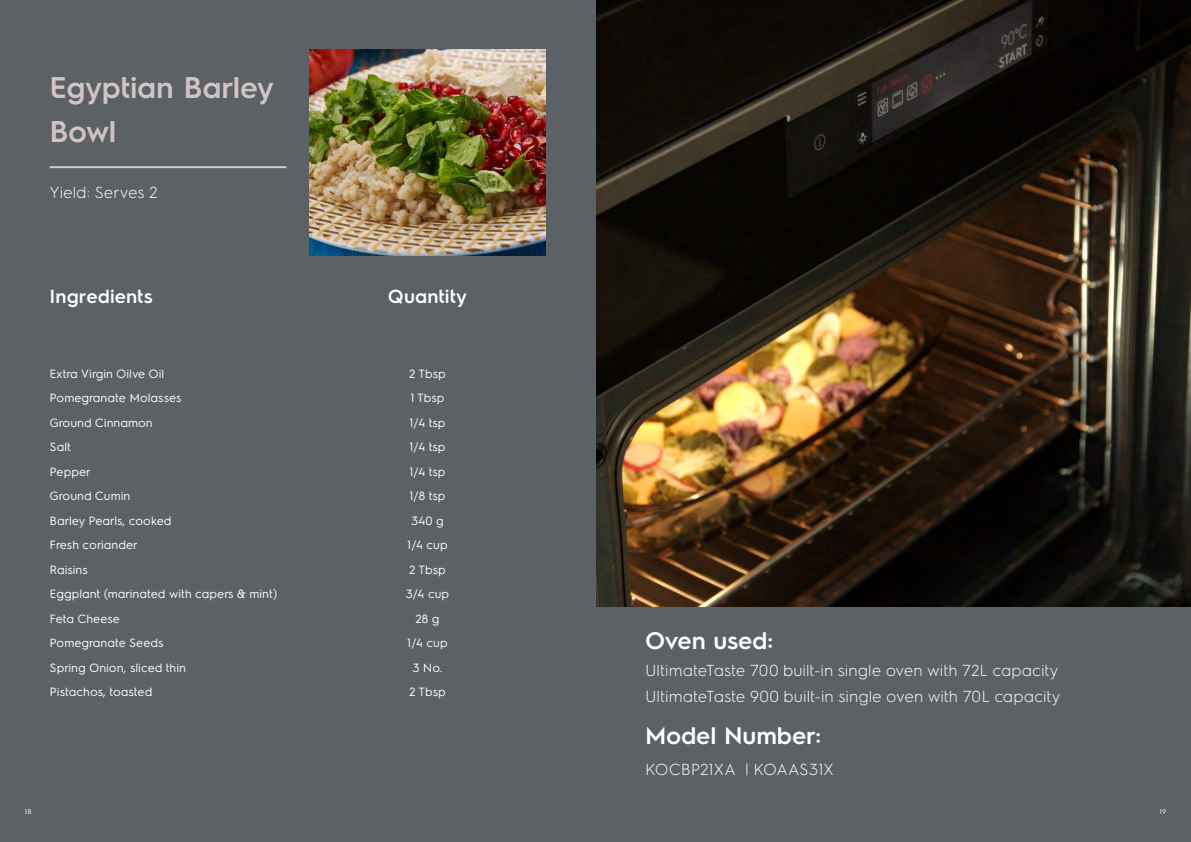
<style>
.page{position:relative;width:1191px;height:842px;background:#5c6166}
.page>*{position:absolute;margin:0;border:0;box-sizing:border-box;transform-origin:0 0}
.t1{font:600 30px/44px "Electrolux Sans";letter-spacing:-.015em;color:#d2c3c5}
.t2{font:600 24px "Electrolux Sans";letter-spacing:-.01em;color:#fff}
.t3{font:600 19px "Electrolux Sans";letter-spacing:.005em;color:#fff}
.t4{font:300 16px/26.3px "Electrolux Sans";color:#fff}
.t5{font:12px/24.5px "Electrolux Sans";color:#fff}
.t6{font:7px "Electrolux Sans";color:#fff}
</style>
<div class="page">
<hr style="left:50px;top:166px;width:236px;height:2px;background:#c7d0c9">
<img style="left:596px;top:0;width:595px;height:607px">
<img style="left:309px;top:50px;width:237px;height:206px">
<h1 class="t1" style="left:50px;top:64px;width:226px">Egyptian Barley<br>Bowl</h1>
<h3 class="t4" style="left:50px;top:179px;width:109px">Yield: Serves 2</h3>
<h3 class="t3" style="left:50px;top:283px;width:104px">Ingredients</h3>
<p class="t5" style="left:50px;top:360px;width:229px">Extra Virgin Oilve Oil<br>Pomegranate Molasses<br>Ground Cinnamon<br>Salt<br>Pepper<br>Ground Cumin<br>Barley Pearls, cooked<br>Fresh coriander<br>Raisins<br>Eggplant (marinated with capers &amp; mint)<br>Feta Cheese<br>Pomegranate Seeds<br>Spring Onion, sliced thin<br>Pistachos, toasted</p>
<h3 class="t3" style="left:388px;top:283px;width:81px">Quantity</h3>
<p class="t5" style="left:406px;top:360px;width:45px;text-align:center">2 Tbsp<br>1 Tbsp<br>1/4 tsp<br>1/4 tsp<br>1/4 tsp<br>1/8 tsp<br>340 g<br>1/4 cup<br>2 Tbsp<br>3/4 cup<br>28 g<br>1/4 cup<br>3 No.<br>2 Tbsp</p>
<h2 class="t2" style="left:645px;top:624px;width:129px">Oven used:</h2>
<h3 class="t4" style="left:645px;top:656px;width:417px">UltimateTaste 700 built-in single oven with 72L capacity<br>UltimateTaste 900 built-in single oven with 70L capacity</h3>
<h2 class="t2" style="left:645px;top:718px;width:178px">Model Number:</h2>
<h3 class="t4" style="left:645px;top:755px;width:190px">KOCBP21XA | KOAAS31X</h3>
<p class="t6" style="left:25px;top:806px;width:8px">18</p>
<p class="t6" style="left:1159px;top:806px;width:8px">19</p>
</div>
